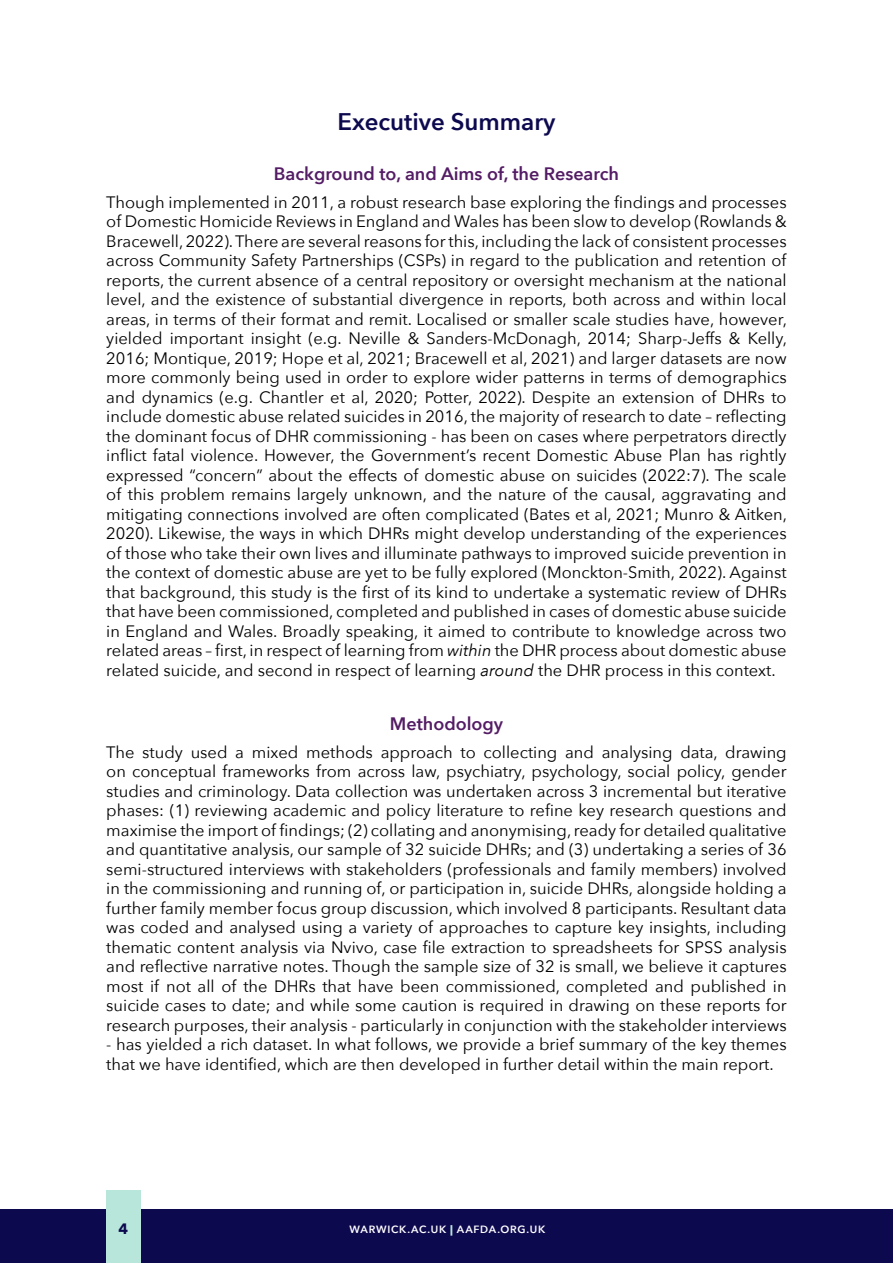
<style>
.page{position:relative;width:893px;height:1263px;background:#fff}
.page>*{position:absolute;margin:0;border:0;box-sizing:border-box;transform-origin:0 0}
.Heading_1{font:600 24px "Avenir Next";color:#0d094f}
.Heading_2{font:600 18px "Avenir Next";color:#541c65}
.t1{font:16.5px/19.5px "Avenir Next";color:#000;text-align:justify}
.t2{font:700 15px "Avenir Next";color:#0d094f}
.t3{font:600 10.5px "Avenir Next";letter-spacing:.075em;color:#fff}
.s1{font-style:italic}
.s2{font-weight:800;color:#b9e6da}
</style>
<div class="page">
<div style="left:0;top:1210px;width:893px;height:53px;background:#0d094f"></div>
<div style="left:106px;top:1191px;width:34px;height:72px;background:#b9e6da"></div>
<p class="Heading_1" style="left:337px;top:101px;width:220px">Executive Summary</p>
<p class="Heading_2" style="left:274px;top:158px;width:347px">Background to, and Aims of, the Research</p>
<p class="t1" style="left:106px;top:192px;width:682px">Though implemented in 2011, a robust research base exploring the findings and processes of Domestic Homicide Reviews in England and Wales has been slow to develop (Rowlands &amp; Bracewell, 2022). There are several reasons for this, including the lack of consistent processes across Community Safety Partnerships (CSPs) in regard to the publication and retention of reports, the current absence of a central repository or oversight mechanism at the national level, and the existence of substantial divergence in reports, both across and within local areas, in terms of their format and remit. Localised or smaller scale studies have, however, yielded important insight (e.g. Neville &amp; Sanders-McDonagh, 2014; Sharp-Jeffs &amp; Kelly, 2016; Montique, 2019; Hope et al, 2021; Bracewell et al, 2021) and larger datasets are now more commonly being used in order to explore wider patterns in terms of demographics and dynamics (e.g. Chantler et al, 2020; Potter, 2022). Despite an extension of DHRs to include domestic abuse related suicides in 2016, the majority of research to date – reflecting the dominant focus of DHR commissioning - has been on cases where perpetrators directly inflict fatal violence. However, the Government’s recent Domestic Abuse Plan has rightly expressed “concern” about the effects of domestic abuse on suicides (2022:7). The scale of this problem remains largely unknown, and the nature of the causal, aggravating and mitigating connections involved are often complicated (Bates et al, 2021; Munro &amp; Aitken, 2020). Likewise, the ways in which DHRs might develop understanding of the experiences of those who take their own lives and illuminate pathways to improved suicide prevention in the context of domestic abuse are yet to be fully explored (Monckton-Smith, 2022). Against that background, this study is the first of its kind to undertake a systematic review of DHRs that have been commissioned, completed and published in cases of domestic abuse suicide in England and Wales. Broadly speaking, it aimed to contribute to knowledge across two related areas – first, in respect of learning from <span class="s1">within</span> the DHR process about domestic abuse related suicide, and second in respect of learning <span class="s1">around</span> the DHR process in this context.</p>
<p class="Heading_2" style="left:390px;top:708px;width:115px">Methodology</p>
<p class="t1" style="left:106px;top:741px;width:682px">The study used a mixed methods approach to collecting and analysing data, drawing on conceptual frameworks from across law, psychiatry, psychology, social policy, gender studies and criminology. Data collection was undertaken across 3 incremental but iterative phases: (1) reviewing academic and policy literature to refine key research questions and maximise the import of findings; (2) collating and anonymising, ready for detailed qualitative and quantitative analysis, our sample of 32 suicide DHRs; and (3) undertaking a series of 36 semi-structured interviews with stakeholders (professionals and family members) involved in the commissioning and running of, or participation in, suicide DHRs, alongside holding a further family member focus group discussion, which involved 8 participants. Resultant data was coded and analysed using a variety of approaches to capture key insights, including thematic content analysis via Nvivo, case file extraction to spreadsheets for SPSS analysis and reflective narrative notes. Though the sample size of 32 is small, we believe it captures most if not all of the DHRs that have been commissioned, completed and published in suicide cases to date; and while some caution is required in drawing on these reports for research purposes, their analysis - particularly in conjunction with the stakeholder interviews</p>
<p class="t1" style="left:106px;top:1034px;width:682px">- has yielded a rich dataset. In what follows, we provide a brief summary of the key themes that we have identified, which are then developed in further detail within the main report.</p>
<p class="t2" style="left:118px;top:1216px;width:11px">4</p>
<p class="t3" style="left:350px;top:1220px;width:197px">WARWICK.AC.UK <span class="s2">|</span> AAFDA.ORG.UK</p>
</div>
